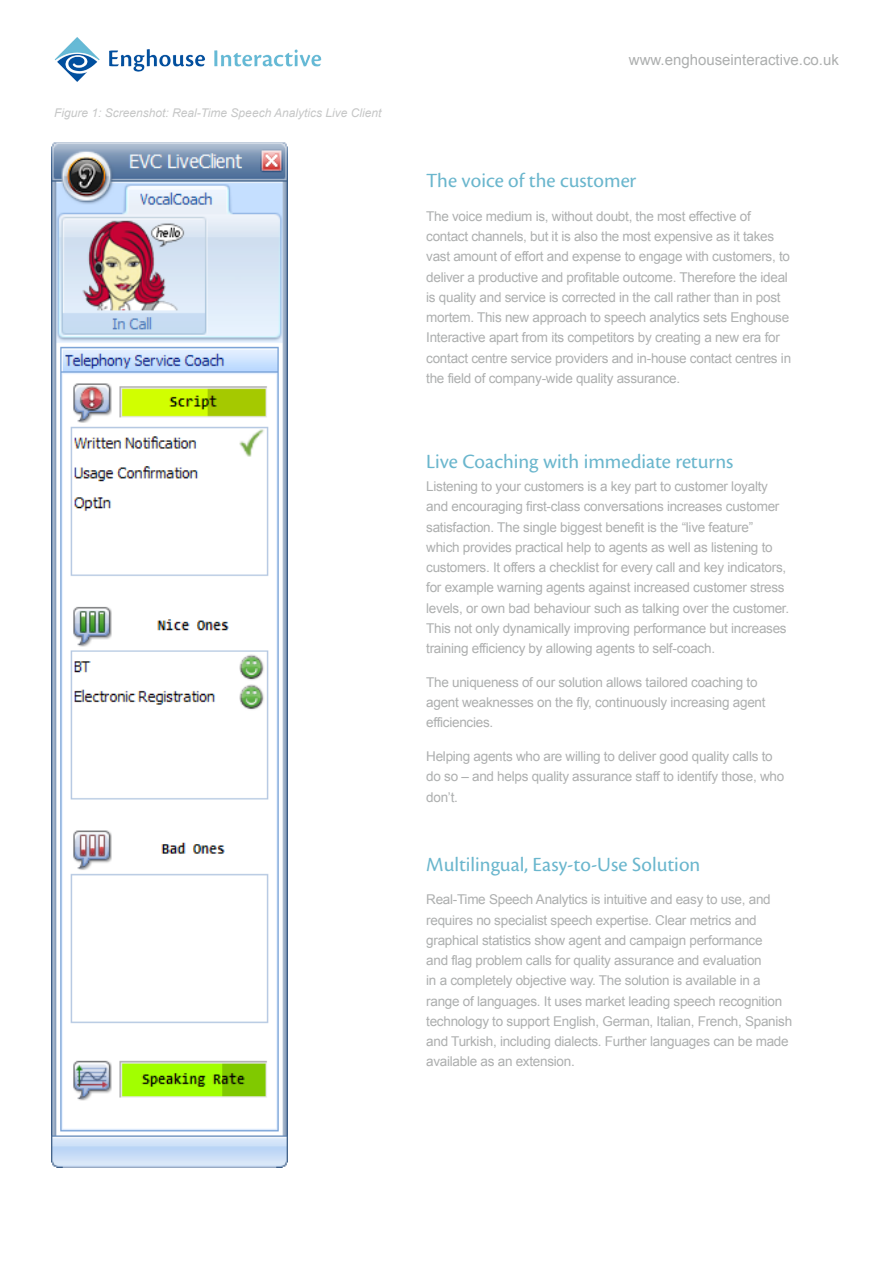
<style>
.page{position:relative;width:893px;height:1263px;background:#fff}
.page>*{position:absolute;margin:0;border:0;box-sizing:border-box;transform-origin:0 0}
.Body_Copy{font:21px "Cronos Pro";color:#6ab6cd}
.Body__Header_LIGHT_B{font:21px "Cronos Pro";color:#6ab6cd}
.t1{font:15px "Arial";color:#adafaf}
.Body_Copy-2{font:13.5px/20.2px "Arial";letter-spacing:-.02em;color:#adafaf}
.t2{font:italic 12px "Arial";color:#c6c7c7}
</style>
<div class="page">
<img style="left:51px;top:143px;width:236px;height:1024px">
<img style="left:55px;top:37px;width:266px;height:45px">
<p class="t2" style="left:54px;top:105px;width:329px">Figure 1: Screenshot: Real-Time Speech Analytics Live Client</p>
<p class="t1" style="left:629px;top:50px;width:212px">www.enghouseinteractive.co.uk</p>
<p class="Body_Copy" style="left:426px;top:169px;width:212px">The voice of the customer</p>
<p class="Body_Copy-2" style="left:426px;top:206px;width:366px">The voice medium is, without doubt, the most effective of contact channels, but it is also the most expensive as it takes vast amount of effort and expense to engage with customers, to deliver a productive and profitable outcome. Therefore the ideal is quality and service is corrected in the call rather than in post mortem. This new approach to speech analytics sets Enghouse Interactive apart from its competitors by creating a new era for contact centre service providers and in-house contact centres in the field of company-wide quality assurance.</p>
<p class="Body__Header_LIGHT_B" style="left:426px;top:449px;width:308px">Live Coaching with immediate returns</p>
<p class="Body_Copy-2" style="left:426px;top:476px;width:364px">Listening to your customers is a key part to customer loyalty and encouraging first-class conversations increases customer satisfaction. The single biggest benefit is the “live feature” which provides practical help to agents as well as listening to customers. It offers a checklist for every call and key indicators, for example warning agents against increased customer stress levels, or own bad behaviour such as talking over the customer.<br>This not only dynamically improving performance but increases training efficiency by allowing agents to self-coach.</p>
<p class="Body_Copy-2" style="left:426px;top:672px;width:341px">The uniqueness of our solution allows tailored coaching to agent weaknesses on the fly, continuously increasing agent efficiencies.</p>
<p class="Body_Copy-2" style="left:426px;top:746px;width:359px">Helping agents who are willing to deliver good quality calls to do so – and helps quality assurance staff to identify those, who don’t.</p>
<p class="Body_Copy" style="left:426px;top:852px;width:276px">Multilingual, Easy-to-Use Solution</p>
<p class="Body_Copy-2" style="left:426px;top:890px;width:367px">Real-Time Speech Analytics is intuitive and easy to use, and requires no specialist speech expertise. Clear metrics and graphical statistics show agent and campaign performance<br>and flag problem calls for quality assurance and evaluation<br>in a completely objective way. The solution is available in a range of languages. It uses market leading speech recognition technology to support English, German, Italian, French, Spanish and Turkish, including dialects. Further languages can be made available as an extension.</p>
</div>
